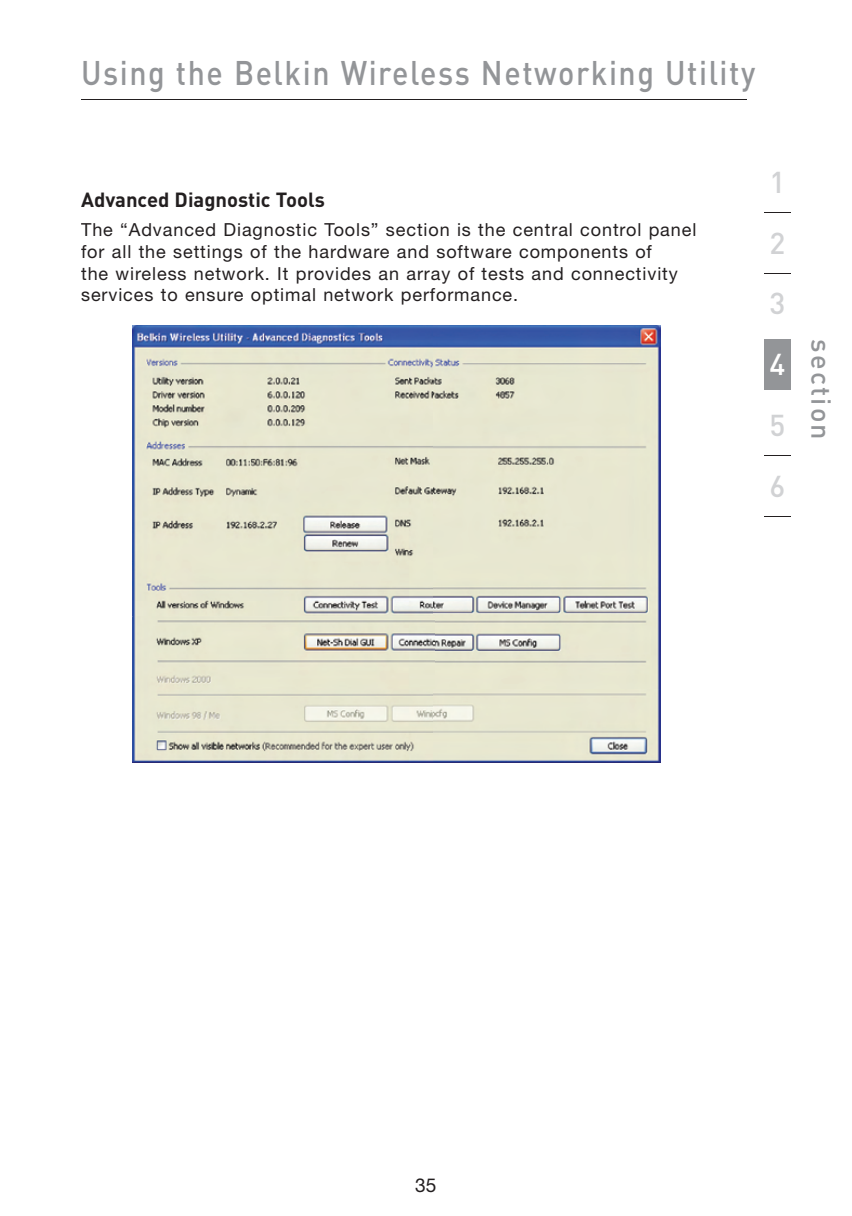
<style>
.page{position:relative;width:852px;height:1216px;background:#fff}
.page>*{position:absolute;margin:0;border:0;box-sizing:border-box;transform-origin:0 0}
.t1{font:500 33.75px "DINOT";letter-spacing:.05em;color:#939598;scale:.9 1}
.t2{font:500 29.7px/60.8px "DINOT";color:#d1d2d4;text-align:justify}
.t3{font:500 29.7px "DINOT";color:#fff}
.t4{font:500 27px "DINOT";letter-spacing:.08em;color:#939598}
.t5{font:700 20.25px "DINOT";color:#231f20}
.t6{font:19.12px "Helvetica Neue LT Pro";color:#231f20}
.t7{font:18px/21.6px "Helvetica Neue LT Pro";letter-spacing:.05em;color:#231f20}
</style>
<div class="page">
<hr style="left:81px;top:100px;width:664px;height:1px;background:#231f20">
<svg style="left:764px;top:455px;width:26px;height:1px"></svg>
<div style="left:763px;top:339px;width:27px;height:51px;background:#939598"></div>
<svg style="left:764px;top:516px;width:26px;height:1px"></svg>
<svg style="left:764px;top:212px;width:26px;height:1px"></svg>
<svg style="left:764px;top:273px;width:26px;height:1px"></svg>
<img style="left:132px;top:325px;width:528px;height:437px">
<h1 class="t1" style="left:81px;top:50px;width:750px">Using the Belkin Wireless Networking Utility</h1>
<p class="t5" style="left:81px;top:185px;width:245px">Advanced Diagnostic Tools</p>
<p class="t7" style="left:81px;top:218px;width:616px">The “Advanced Diagnostic Tools” section is the central control panel for all the settings of the hardware and software components of<br>the wireless network. It provides an array of tests and connectivity services to ensure optimal network performance.</p>
<h2 class="t2" style="left:769px;top:150px;width:17px">1<br>2<br>3</h2>
<h2 class="t3" style="left:769px;top:344px;width:17px">4</h2>
<h2 class="t2" style="left:769px;top:393px;width:17px">5<br>6</h2>
<h3 class="t4" style="left:839px;top:339px;width:102px;rotate:90deg">section</h3>
<p class="t6" style="left:415px;top:1173px;width:23px">35</p>
</div>
